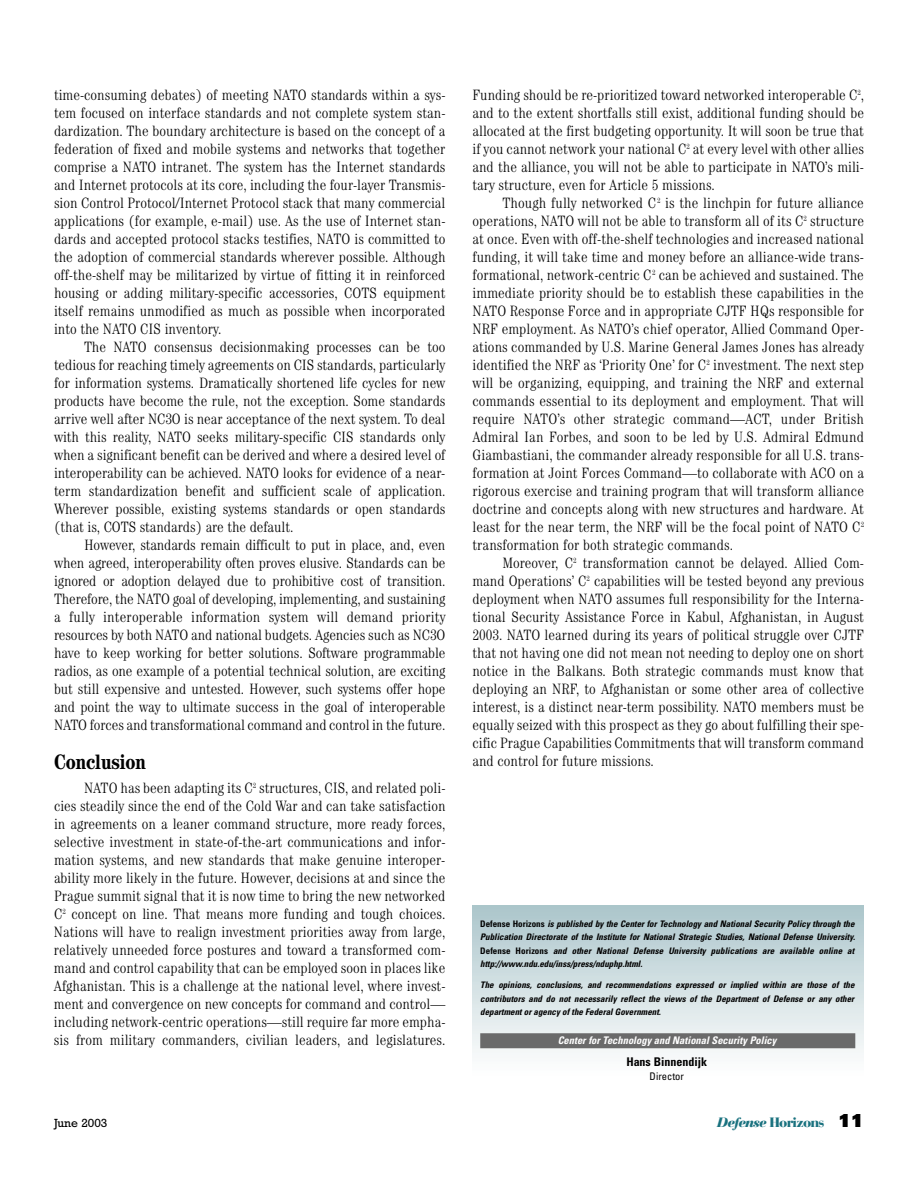
<style>
.page{position:relative;width:918px;height:1188px;background:#fff}
.page>*{position:absolute;margin:0;border:0;box-sizing:border-box;transform-origin:0 0}
.t1{font:700 condensed 21px "Century";color:#000}
.t2{font:300 condensed 15px/18px "Century";color:#000;text-align:justify}
.t3{font:900 13.5px "Bauer Bodoni";letter-spacing:-.06em;color:#1a727f}
.t4{font:700 condensed 12px "Univers";color:#000}
.t5{font:12px "Rockwell";color:#000}
.t6{font:italic 700 condensed 10.5px "Univers";color:#fff}
.t7{font:condensed 10.5px "Univers";color:#000}
.t8{font:italic 700 condensed 9px/13.5px "Univers";color:#000;text-align:justify}
.s1{font-style:normal}
.s2{font-style:italic}
.s3{font-family:"Univers";font-size:18px;color:#000}
</style>
<div class="page">
<div style="left:480px;top:1033px;width:375px;height:15px;background:#6a6a6a"></div>
<p class="t2" style="left:54px;top:88px;width:393px">time-consuming debates) of meeting NATO standards within a sys&shy;tem focused on interface standards and not complete system stan&shy;dardization. The boundary architecture is based on the concept of a federation of fixed and mobile systems and networks that together comprise a NATO intranet. The system has the Internet standards and Internet protocols at its core, including the four-layer Transmis&shy;sion Control Protocol/Internet Protocol stack that many commercial applications (for example, e-mail) use. As the use of Internet stan&shy;dards and accepted protocol stacks testifies, NATO is committed to the adoption of commercial standards wherever possible. Although off-the-shelf may be militarized by virtue of fitting it in reinforced housing or adding military-specific accessories, COTS equipment itself remains unmodified as much as possible when incorporated into the NATO CIS inventory.</p>
<p class="t2" style="left:54px;top:340px;width:393px;text-indent:30px">The NATO consensus decisionmaking processes can be too tedious for reaching timely agreements on CIS standards, particularly for information systems. Dramatically shortened life cycles for new products have become the rule, not the exception. Some standards arrive well after NC3O is near acceptance of the next system. To deal with this reality, NATO seeks military-specific CIS standards only when a significant benefit can be derived and where a desired level of interoperability can be achieved. NATO looks for evidence of a near&shy;term standardization benefit and sufficient scale of application.<br>Wherever possible, existing systems standards or open standards (that is, COTS standards) are the default.</p>
<p class="t2" style="left:54px;top:538px;width:393px;text-indent:30px">However, standards remain difficult to put in place, and, even when agreed, interoperability often proves elusive. Standards can be ignored or adoption delayed due to prohibitive cost of transition.<br>Therefore, the NATO goal of developing, implementing, and sustaining a fully interoperable information system will demand priority resources by both NATO and national budgets. Agencies such as NC3O have to keep working for better solutions. Software programmable radios, as one example of a potential technical solution, are exciting but still expensive and untested. However, such systems offer hope and point the way to ultimate success in the goal of interoperable NATO forces and transformational command and control in the future.</p>
<h1 class="t1" style="left:54px;top:755px;width:94px">Conclusion</h1>
<p class="t2" style="left:54px;top:781px;width:393px;text-indent:30px">NATO has been adapting its C<sup>2</sup> structures, CIS, and related poli&shy;cies steadily since the end of the Cold War and can take satisfaction in agreements on a leaner command structure, more ready forces, selective investment in state-of-the-art communications and infor&shy;mation systems, and new standards that make genuine interoper&shy;ability more likely in the future. However, decisions at and since the Prague summit signal that it is now time to bring the new networked C<sup>2</sup> concept on line. That means more funding and tough choices.<br>Nations will have to realign investment priorities away from large, relatively unneeded force postures and toward a transformed com&shy;mand and control capability that can be employed soon in places like Afghanistan. This is a challenge at the national level, where invest&shy;ment and convergence on new concepts for command and control— including network-centric operations—still require far more empha&shy;sis from military commanders, civilian leaders, and legislatures.</p>
<p class="t2" style="left:472px;top:88px;width:393px">Funding should be re-prioritized toward networked interoperable C<sup>2</sup>, and to the extent shortfalls still exist, additional funding should be allocated at the first budgeting opportunity. It will soon be true that if you cannot network your national C<sup>2</sup> at every level with other allies and the alliance, you will not be able to participate in NATO’s mili&shy;tary structure, even for Article 5 missions.</p>
<p class="t2" style="left:472px;top:196px;width:393px;text-indent:30px">Though fully networked C<sup>2</sup> is the linchpin for future alliance operations, NATO will not be able to transform all of its C<sup>2</sup> structure at once. Even with off-the-shelf technologies and increased national funding, it will take time and money before an alliance-wide trans&shy;formational, network-centric C<sup>2</sup> can be achieved and sustained. The immediate priority should be to establish these capabilities in the NATO Response Force and in appropriate CJTF HQs responsible for NRF employment. As NATO’s chief operator, Allied Command Oper&shy;ations commanded by U.S. Marine General James Jones has already identified the NRF as ‘Priority One’ for C<sup>2</sup> investment. The next step will be organizing, equipping, and training the NRF and external commands essential to its deployment and employment. That will require NATO’s other strategic command—ACT, under British Admiral Ian Forbes, and soon to be led by U.S. Admiral Edmund Giambastiani, the commander already responsible for all U.S. trans&shy;formation at Joint Forces Command—to collaborate with ACO on a rigorous exercise and training program that will transform alliance doctrine and concepts along with new structures and hardware. At least for the near term, the NRF will be the focal point of NATO C<sup>2 </sup>transformation for both strategic commands.</p>
<p class="t2" style="left:472px;top:556px;width:393px;text-indent:30px">Moreover, C<sup>2</sup> transformation cannot be delayed. Allied Com&shy;mand Operations’ C<sup>2</sup> capabilities will be tested beyond any previous deployment when NATO assumes full responsibility for the Interna&shy;tional Security Assistance Force in Kabul, Afghanistan, in August 2003. NATO learned during its years of political struggle over CJTF that not having one did not mean not needing to deploy one on short notice in the Balkans. Both strategic commands must know that deploying an NRF, to Afghanistan or some other area of collective interest, is a distinct near-term possibility. NATO members must be equally seized with this prospect as they go about fulfilling their spe&shy;cific Prague Capabilities Commitments that will transform command and control for future missions.</p>
<p class="t8" style="left:480px;top:918px;width:376px"><span class="s1">Defense Horizons</span> is published by the Center for Technology and National Security Policy through the Publication Directorate of the Institute for National Strategic Studies, National Defense University.<br><span class="s1">Defense Horizons</span> and other National Defense University publications are available online at http://www.ndu.edu/inss/press/nduphp.html.</p>
<p class="t8" style="left:480px;top:979px;width:376px">The opinions, conclusions, and recommendations expressed or implied within are those of the contributors and do not necessarily reflect the views of the Department of Defense or any other department or agency of the Federal Government.</p>
<p class="t6" style="left:558px;top:1036px;width:220px">Center for Technology and National Security Policy</p>
<p class="t4" style="left:626px;top:1058px;width:82px">Hans Binnendijk</p>
<p class="t7" style="left:650px;top:1072px;width:36px">Director</p>
<p class="t5" style="left:54px;top:1119px;width:55px">June 2003</p>
<p class="t3" style="left:717px;top:1118px;width:149px"><span class="s2">Defense</span> Horizons <span class="s3">11</span></p>
</div>
